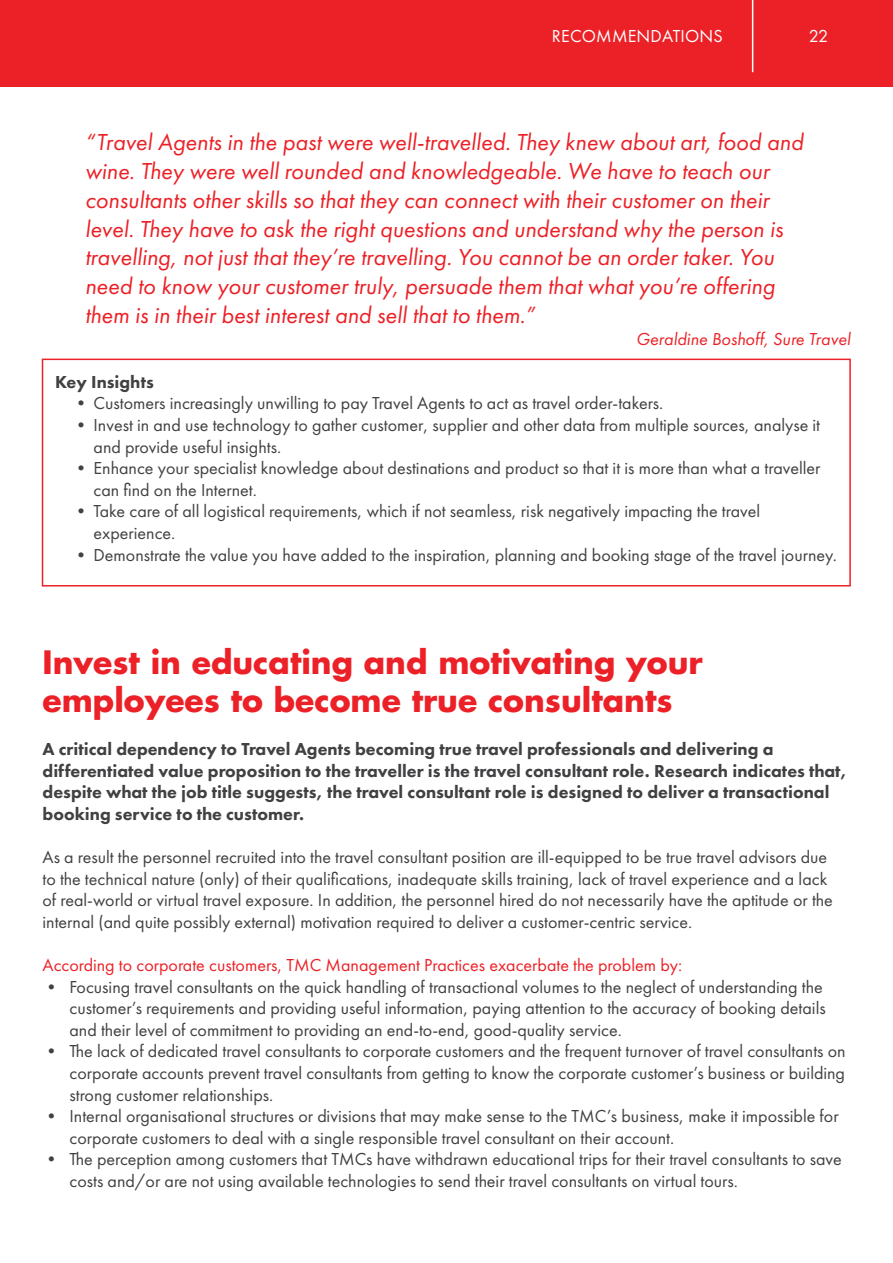
<style>
.page{position:relative;width:893px;height:1263px;background:#fff}
.page>*{position:absolute;margin:0;border:0;box-sizing:border-box;transform-origin:0 0}
.t1{font:700 31.5px/37.8px "Futura LT";color:#ec2127}
.t2{font:italic 24px/28.8px "Futura PT";color:#ec2127}
.t3{font:18px/21.6px "Futura PT";color:#414042}
.t4{font:800 18px/21.6px "Futura PT";color:#414042}
.t5{font:18px "Futura PT";color:#ec2127}
.t6{font:italic 18px "Futura PT";color:#ec2127}
.t7{font:18px "Futura PT";letter-spacing:.01em;color:#fff}
</style>
<div class="page">
<div style="left:0;top:0;width:893px;height:87px;background:#ec2127"></div>
<hr style="left:752px;top:0;width:1px;height:72px;background:#fff">
<div style="left:42px;top:359px;width:809px;height:227px;border:2px solid #ec2127"></div>
<p class="t7" style="left:552px;top:26px;width:172px">RECOMMENDATIONS</p>
<p class="t7" style="left:809px;top:26px;width:21px">22</p>
<p class="t2" style="left:85px;top:128px;width:720px">“Travel Agents in the past were well-travelled. They knew about art, food and wine. They were well rounded and knowledgeable. We have to teach our consultants other skills so that they can connect with their customer on their level. They have to ask the right questions and understand why the person is travelling, not just that they’re travelling. You cannot be an order taker. You need to know your customer truly, persuade them that what you’re offering them is in their best interest and sell that to them.”</p>
<p class="t6" style="left:636px;top:328px;width:216px">Geraldine Boshoff, Sure Travel</p>
<p class="t4" style="left:55px;top:371px;width:100px">Key Insights</p>
<p class="t3" style="left:72px;top:392px;width:593px">• Customers increasingly unwilling to pay Travel Agents to act as travel order-takers.</p>
<p class="t3" style="left:94px;top:414px;width:728px;text-indent:-21px">• Invest in and use technology to gather customer, supplier and other data from multiple sources, analyse it and provide useful insights.</p>
<p class="t3" style="left:94px;top:457px;width:728px;text-indent:-21px">• Enhance your specialist knowledge about destinations and product so that it is more than what a traveller can find on the Internet.</p>
<p class="t3" style="left:94px;top:500px;width:668px;text-indent:-21px">• Take care of all logistical requirements, which if not seamless, risk negatively impacting the travel experience.</p>
<p class="t3" style="left:72px;top:544px;width:766px">• Demonstrate the value you have added to the inspiration, planning and booking stage of the travel journey.</p>
<h1 class="t1" style="left:43px;top:643px;width:662px">Invest in educating and motivating your employees to become true consultants</h1>
<p class="t4" style="left:43px;top:738px;width:806px">A critical dependency to Travel Agents becoming true travel professionals and delivering a differentiated value proposition to the traveller is the travel consultant role. Research indicates that, despite what the job title suggests, the travel consultant role is designed to deliver a transactional booking service to the customer.</p>
<p class="t3" style="left:43px;top:846px;width:792px">As a result the personnel recruited into the travel consultant position are ill-equipped to be true travel advisors due to the technical nature (only) of their qualifications, inadequate skills training, lack of travel experience and a lack of real-world or virtual travel exposure. In addition, the personnel hired do not necessarily have the aptitude or the internal (and quite possibly external) motivation required to deliver a customer-centric service.</p>
<p class="t5" style="left:43px;top:954px;width:641px">According to corporate customers, TMC Management Practices exacerbate the problem by:</p>
<p class="t3" style="left:70px;top:976px;width:758px;text-indent:-27px">• Focusing travel consultants on the quick handling of transactional volumes to the neglect of understanding the customer’s requirements and providing useful information, paying attention to the accuracy of booking details and their level of commitment to providing an end-to-end, good-quality service.</p>
<p class="t3" style="left:70px;top:1040px;width:778px;text-align:justify;text-indent:-27px">• The lack of dedicated travel consultants to corporate customers and the frequent turnover of travel consultants on corporate accounts prevent travel consultants from getting to know the corporate customer’s business or building strong customer relationships.</p>
<p class="t3" style="left:70px;top:1105px;width:771px;text-indent:-27px">• Internal organisational structures or divisions that may make sense to the TMC’s business, make it impossible for corporate customers to deal with a single responsible travel consultant on their account.</p>
<p class="t3" style="left:70px;top:1148px;width:774px;text-indent:-27px">• The perception among customers that TMCs have withdrawn educational trips for their travel consultants to save costs and/or are not using available technologies to send their travel consultants on virtual tours.</p>
</div>
